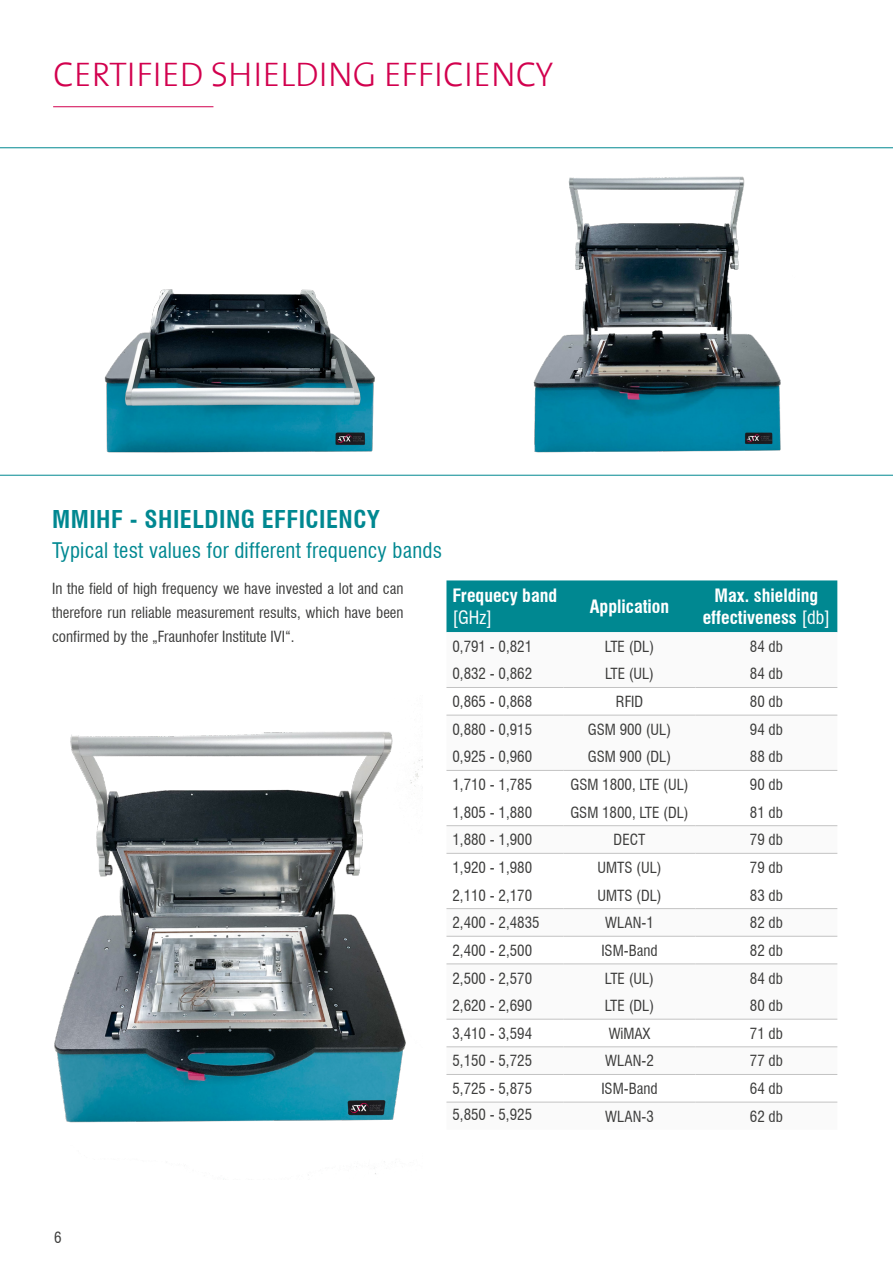
<style>
.page{position:relative;width:893px;height:1263px;background:#fff}
.page>*{position:absolute;margin:0;border:0;box-sizing:border-box;transform-origin:0 0}
.t1{font:300 34.5px "The Sans";color:#d2004e}
.t2{font:700 condensed 24px "Swiss 721 BT";letter-spacing:.02em;color:#008891}
.t3{font:condensed 21px "Swiss 721 BT";letter-spacing:.01em;color:#008891}
.t4{font:700 condensed 18px/21.6px "Swiss 721 BT";color:#fff;text-align:center}
.t5{font:condensed 18px "Swiss 721 BT";color:#fff}
.t6{font:condensed 15px/24px "Swiss 721 BT";color:#3c3c3b;text-align:justify}
.s1{font-weight:400}
</style>
<div class="page">
<img style="left:104px;top:289px;width:271px;height:164px">
<img style="left:533px;top:176px;width:248px;height:277px">
<img style="left:54px;top:732px;width:369px;height:447px">
<hr style="left:53px;top:106px;width:160px;height:1px;background:#d2004e">
<hr style="left:0;top:147px;width:893px;height:1px;background:#008891">
<hr style="left:0;top:475px;width:893px;height:1px;background:#008891">
<div style="left:446px;top:580px;width:391px;height:52px;background:#008891"></div>
<svg style="left:446px;top:632px;width:391px;height:470px"></svg>
<hr style="left:446px;top:687px;width:118px;height:1px;background:#c3c3c3">
<hr style="left:564px;top:687px;width:131px;height:1px;background:#c3c3c3">
<hr style="left:695px;top:687px;width:142px;height:1px;background:#c3c3c3">
<hr style="left:446px;top:715px;width:118px;height:1px;background:#c3c3c3">
<hr style="left:564px;top:715px;width:131px;height:1px;background:#c3c3c3">
<hr style="left:695px;top:715px;width:142px;height:1px;background:#c3c3c3">
<hr style="left:446px;top:770px;width:118px;height:1px;background:#c3c3c3">
<hr style="left:564px;top:770px;width:131px;height:1px;background:#c3c3c3">
<hr style="left:695px;top:770px;width:142px;height:1px;background:#c3c3c3">
<hr style="left:446px;top:825px;width:118px;height:1px;background:#c3c3c3">
<hr style="left:564px;top:825px;width:131px;height:1px;background:#c3c3c3">
<hr style="left:695px;top:825px;width:142px;height:1px;background:#c3c3c3">
<hr style="left:446px;top:853px;width:118px;height:1px;background:#c3c3c3">
<hr style="left:564px;top:853px;width:131px;height:1px;background:#c3c3c3">
<hr style="left:695px;top:853px;width:142px;height:1px;background:#c3c3c3">
<hr style="left:446px;top:908px;width:118px;height:1px;background:#c3c3c3">
<hr style="left:564px;top:908px;width:131px;height:1px;background:#c3c3c3">
<hr style="left:695px;top:908px;width:142px;height:1px;background:#c3c3c3">
<hr style="left:446px;top:936px;width:118px;height:1px;background:#c3c3c3">
<hr style="left:564px;top:936px;width:131px;height:1px;background:#c3c3c3">
<hr style="left:695px;top:936px;width:142px;height:1px;background:#c3c3c3">
<hr style="left:446px;top:963px;width:118px;height:1px;background:#c3c3c3">
<hr style="left:564px;top:963px;width:131px;height:1px;background:#c3c3c3">
<hr style="left:695px;top:963px;width:142px;height:1px;background:#c3c3c3">
<hr style="left:446px;top:1019px;width:118px;height:1px;background:#c3c3c3">
<hr style="left:564px;top:1019px;width:131px;height:1px;background:#c3c3c3">
<hr style="left:695px;top:1019px;width:142px;height:1px;background:#c3c3c3">
<hr style="left:446px;top:1046px;width:118px;height:1px;background:#c3c3c3">
<hr style="left:564px;top:1046px;width:131px;height:1px;background:#c3c3c3">
<hr style="left:695px;top:1046px;width:142px;height:1px;background:#c3c3c3">
<hr style="left:446px;top:1074px;width:118px;height:1px;background:#c3c3c3">
<hr style="left:564px;top:1074px;width:131px;height:1px;background:#c3c3c3">
<hr style="left:695px;top:1074px;width:142px;height:1px;background:#c3c3c3">
<hr style="left:446px;top:1102px;width:118px;height:1px;background:#c3c3c3">
<hr style="left:564px;top:1102px;width:131px;height:1px;background:#c3c3c3">
<hr style="left:695px;top:1102px;width:142px;height:1px;background:#c3c3c3">
<h1 class="t1" style="left:53px;top:46px;width:502px">CERTIFIED SHIELDING EFFICIENCY</h1>
<h2 class="t2" style="left:52px;top:504px;width:330px">MMIHF - SHIELDING EFFICIENCY</h2>
<h3 class="t3" style="left:52px;top:537px;width:391px">Typical test values for different frequency bands</h3>
<p class="t6" style="left:52px;top:577px;width:353px">In the field of high frequency we have invested a lot and can therefore run reliable measurement results, which have been confirmed by the „Fraunhofer Institute IVI“.</p>
<p class="t4" style="left:452px;top:585px;width:106px">Frequecy band</p>
<p class="t5" style="left:452px;top:607px;width:41px">[GHz]</p>
<p class="t4" style="left:590px;top:596px;width:81px">Application</p>
<p class="t4" style="left:703px;top:585px;width:129px">Max. shielding effectiveness <span class="s1">[db]</span></p>
<p class="t6" style="left:452px;top:634px;width:81px">0,791 - 0,821</p>
<p class="t6" style="left:605px;top:634px;width:51px">LTE (DL)</p>
<p class="t6" style="left:750px;top:634px;width:35px">84 db</p>
<p class="t6" style="left:452px;top:662px;width:81px">0,832 - 0,862</p>
<p class="t6" style="left:605px;top:662px;width:51px">LTE (UL)</p>
<p class="t6" style="left:750px;top:662px;width:35px">84 db</p>
<p class="t6" style="left:452px;top:689px;width:81px">0,865 - 0,868</p>
<p class="t6" style="left:616px;top:689px;width:29px">RFID</p>
<p class="t6" style="left:750px;top:689px;width:35px">80 db</p>
<p class="t6" style="left:452px;top:717px;width:81px">0,880 - 0,915</p>
<p class="t6" style="left:588px;top:717px;width:85px">GSM 900 (UL)</p>
<p class="t6" style="left:750px;top:717px;width:35px">94 db</p>
<p class="t6" style="left:452px;top:745px;width:81px">0,925 - 0,960</p>
<p class="t6" style="left:588px;top:745px;width:85px">GSM 900 (DL)</p>
<p class="t6" style="left:750px;top:745px;width:35px">88 db</p>
<p class="t6" style="left:452px;top:772px;width:81px">1,710 - 1,785</p>
<p class="t6" style="left:570px;top:772px;width:120px">GSM 1800, LTE (UL)</p>
<p class="t6" style="left:750px;top:772px;width:34px">90 db</p>
<p class="t6" style="left:452px;top:800px;width:81px">1,805 - 1,880</p>
<p class="t6" style="left:570px;top:800px;width:120px">GSM 1800, LTE (DL)</p>
<p class="t6" style="left:750px;top:800px;width:34px">81 db</p>
<p class="t6" style="left:452px;top:828px;width:81px">1,880 - 1,900</p>
<p class="t6" style="left:614px;top:828px;width:33px">DECT</p>
<p class="t6" style="left:750px;top:828px;width:34px">79 db</p>
<p class="t6" style="left:452px;top:855px;width:81px">1,920 - 1,980</p>
<p class="t6" style="left:597px;top:855px;width:66px">UMTS (UL)</p>
<p class="t6" style="left:750px;top:855px;width:34px">79 db</p>
<p class="t6" style="left:452px;top:883px;width:81px">2,110 - 2,170</p>
<p class="t6" style="left:597px;top:883px;width:66px">UMTS (DL)</p>
<p class="t6" style="left:750px;top:883px;width:34px">83 db</p>
<p class="t6" style="left:452px;top:911px;width:89px">2,400 - 2,4835</p>
<p class="t6" style="left:605px;top:911px;width:50px">WLAN-1</p>
<p class="t6" style="left:750px;top:911px;width:34px">82 db</p>
<p class="t6" style="left:452px;top:938px;width:81px">2,400 - 2,500</p>
<p class="t6" style="left:601px;top:938px;width:58px">ISM-Band</p>
<p class="t6" style="left:750px;top:938px;width:34px">82 db</p>
<p class="t6" style="left:452px;top:966px;width:81px">2,500 - 2,570</p>
<p class="t6" style="left:605px;top:966px;width:51px">LTE (UL)</p>
<p class="t6" style="left:750px;top:966px;width:34px">84 db</p>
<p class="t6" style="left:452px;top:994px;width:81px">2,620 - 2,690</p>
<p class="t6" style="left:605px;top:994px;width:51px">LTE (DL)</p>
<p class="t6" style="left:750px;top:994px;width:34px">80 db</p>
<p class="t6" style="left:452px;top:1021px;width:81px">3,410 - 3,594</p>
<p class="t6" style="left:609px;top:1021px;width:43px">WiMAX</p>
<p class="t6" style="left:750px;top:1021px;width:34px">71 db</p>
<p class="t6" style="left:452px;top:1049px;width:81px">5,150 - 5,725</p>
<p class="t6" style="left:605px;top:1049px;width:50px">WLAN-2</p>
<p class="t6" style="left:750px;top:1049px;width:34px">77 db</p>
<p class="t6" style="left:452px;top:1077px;width:81px">5,725 - 5,875</p>
<p class="t6" style="left:601px;top:1077px;width:58px">ISM-Band</p>
<p class="t6" style="left:750px;top:1077px;width:35px">64 db</p>
<p class="t6" style="left:452px;top:1102px;width:81px">5,850 - 5,925</p>
<p class="t6" style="left:605px;top:1104px;width:50px">WLAN-3</p>
<p class="t6" style="left:750px;top:1104px;width:35px">62 db</p>
<p class="t6" style="left:54px;top:1225px;width:9px">6</p>
</div>
